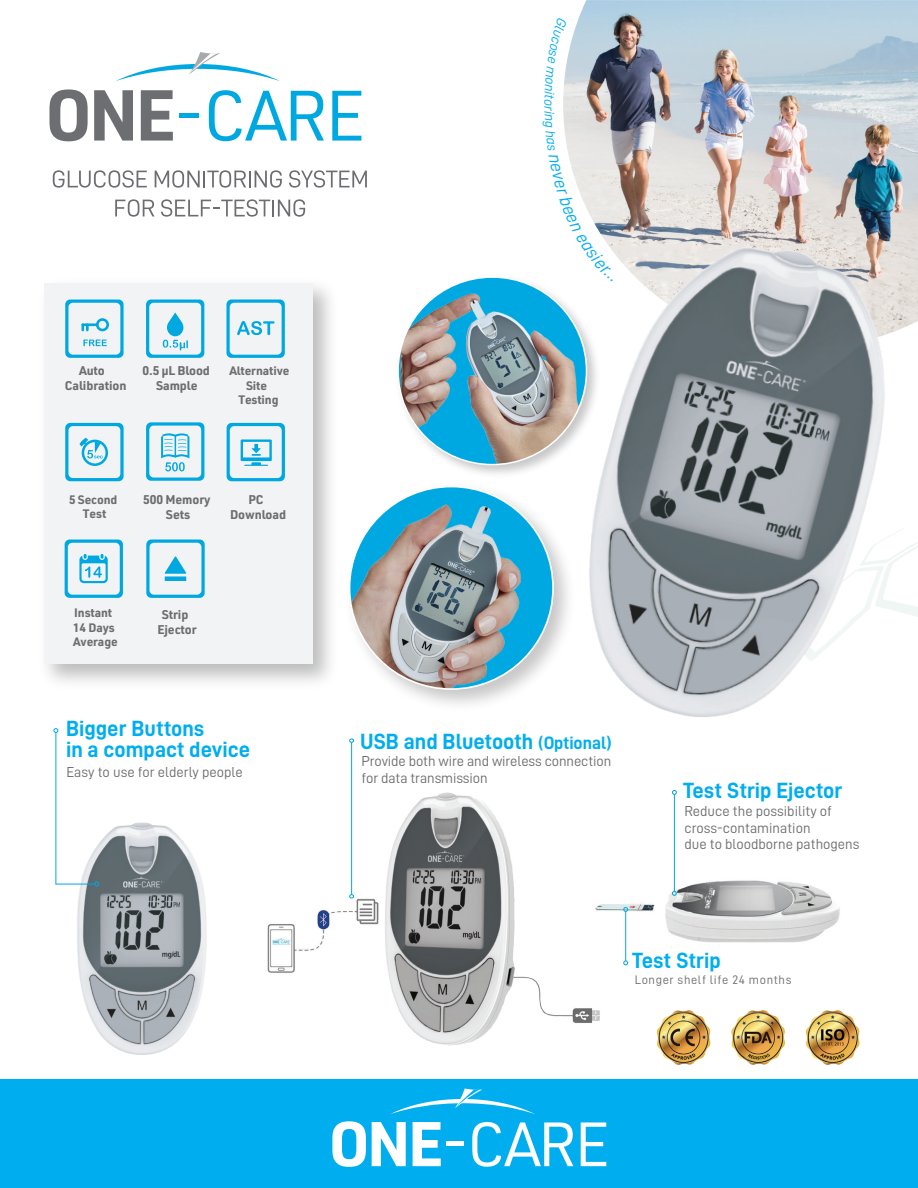
<style>
.page{position:relative;width:918px;height:1188px;background:#fff}
.page>*{position:absolute;margin:0;border:0;box-sizing:border-box;transform-origin:0 0}
.t1{font:22.05px/20.7px "D DIN Bold";color:#00aeef}
.t2{font:14.55px/16.5px "D DIN";color:#6c6d70}
.t3{font:13.95px "D DIN Italic";color:#00aeef}
.t4{font:700 12.45px/14.9px "URWDIN";letter-spacing:-.005em;color:#6d6e71;text-align:center}
.t5{font:12.45px "D DIN";letter-spacing:.05em;color:#6c6d70}
.t6{font:700 12px/14.4px "URWDIN";letter-spacing:-.005em;color:#6d6e71;text-align:center}
.s1{font-size:18px}
</style>
<div class="page">
<div style="left:0;top:1080px;width:918px;height:108px;background:#00aeef"></div>
<svg style="left:53px;top:170px;width:94px;height:18px"></svg>
<svg style="left:155px;top:170px;width:127px;height:18px"></svg>
<svg style="left:289px;top:170px;width:78px;height:18px"></svg>
<svg style="left:115px;top:199px;width:39px;height:18px"></svg>
<svg style="left:161px;top:199px;width:144px;height:18px"></svg>
<svg style="left:116px;top:52px;width:164px;height:29px"></svg>
<svg style="left:49px;top:89px;width:39px;height:52px"></svg>
<svg style="left:94px;top:90px;width:39px;height:51px"></svg>
<svg style="left:141px;top:90px;width:32px;height:51px"></svg>
<div style="left:179px;top:113px;width:20px;height:5px;background:#00a8e2"></div>
<svg style="left:209px;top:90px;width:115px;height:51px"></svg>
<svg style="left:332px;top:91px;width:29px;height:50px"></svg>
<img style="left:267px;top:784px;width:304px;height:262px">
<img style="left:571px;top:801px;width:269px;height:223px">
<img style="left:563px;top:0;width:355px;height:191px">
<img style="left:589px;top:191px;width:329px;height:526px">
<img style="left:69px;top:822px;width:138px;height:233px">
<hr style="left:625px;top:911px;width:1px;height:50px;background:#00a8e2">
<hr style="left:56px;top:732px;width:1px;height:152px;background:#00a8e2">
<svg style="left:54px;top:728px;width:4px;height:5px"></svg>
<svg style="left:95px;top:882px;width:4px;height:4px"></svg>
<hr style="left:56px;top:884px;width:39px;height:1px;background:#00a8e2">
<hr style="left:351px;top:742px;width:1px;height:153px;background:#00a8e2">
<svg style="left:349px;top:739px;width:5px;height:4px"></svg>
<svg style="left:349px;top:894px;width:5px;height:4px"></svg>
<hr style="left:674px;top:794px;width:1px;height:97px;background:#00a8e2">
<svg style="left:672px;top:790px;width:5px;height:5px"></svg>
<svg style="left:672px;top:891px;width:5px;height:5px"></svg>
<svg style="left:623px;top:907px;width:5px;height:5px"></svg>
<svg style="left:623px;top:961px;width:5px;height:4px"></svg>
<div style="left:44px;top:283px;width:269px;height:381px;background:#f2f3f4"></div>
<svg style="left:226px;top:300px;width:59px;height:58px"></svg>
<svg style="left:65px;top:300px;width:59px;height:58px"></svg>
<svg style="left:146px;top:300px;width:58px;height:58px"></svg>
<svg style="left:65px;top:540px;width:58px;height:58px"></svg>
<svg style="left:146px;top:540px;width:59px;height:58px"></svg>
<div style="left:165px;top:576px;width:21px;height:5px;background:#00a8e2"></div>
<svg style="left:227px;top:423px;width:58px;height:58px"></svg>
<svg style="left:146px;top:422px;width:58px;height:59px"></svg>
<svg style="left:65px;top:423px;width:59px;height:58px"></svg>
<img style="left:644px;top:1009px;width:216px;height:56px">
<img style="left:350px;top:492px;width:203px;height:197px">
<img style="left:421px;top:282px;width:184px;height:210px">
<img style="left:401px;top:286px;width:186px;height:179px">
<svg style="left:391px;top:1088px;width:144px;height:26px"></svg>
<svg style="left:332px;top:1121px;width:34px;height:46px"></svg>
<svg style="left:372px;top:1122px;width:34px;height:44px"></svg>
<svg style="left:413px;top:1122px;width:28px;height:44px"></svg>
<hr style="left:446px;top:1142px;width:18px;height:4px;background:#fff">
<svg style="left:472px;top:1122px;width:101px;height:45px"></svg>
<svg style="left:581px;top:1122px;width:25px;height:44px"></svg>
<svg style="left:563px;top:18px;width:4px;height:81px"></svg>
<svg style="left:563px;top:106px;width:50px;height:176px"></svg>
<p class="t3" style="left:557px;top:99px;width:9px;rotate:90deg">o</p>
<p class="t4" style="left:65px;top:363px;width:63px;text-align:left;text-indent:14px">Auto<br>Calibration</p>
<p class="t4" style="left:143px;top:363px;width:69px">0.5 µL Blood<br>Sample</p>
<p class="t6" style="left:229px;top:363px;width:61px">Alternative<br>Site<br>Testing</p>
<p class="t6" style="left:69px;top:492px;width:50px">5 Second<br>Test</p>
<p class="t4" style="left:143px;top:491px;width:69px">500 Memory<br>Sets</p>
<p class="t4" style="left:230px;top:491px;width:58px">PC<br>Download</p>
<p class="t6" style="left:73px;top:605px;width:46px;text-align:left">Instant<br>14 Days<br>Average</p>
<p class="t4" style="left:157px;top:606px;width:41px">Strip<br>Ejector</p>
<h1 class="t1" style="left:66px;top:718px;width:186px">Bigger Buttons<br>in a compact device</h1>
<h1 class="t1" style="left:360px;top:731px;width:253px">USB and Bluetooth <span class="s1">(Optional)</span></h1>
<p class="t2" style="left:66px;top:763px;width:178px">Easy to use for elderly people</p>
<p class="t2" style="left:361px;top:753px;width:251px">Provide both wire and wireless connection for data transmission</p>
<h1 class="t1" style="left:683px;top:779px;width:161px">Test Strip Ejector</h1>
<p class="t2" style="left:684px;top:803px;width:177px">Reduce the possibility of cross-contamination<br>due to bloodborne pathogens</p>
<h1 class="t1" style="left:632px;top:950px;width:90px">Test Strip</h1>
<p class="t5" style="left:635px;top:973px;width:158px">Longer shelf life 24 months</p>
</div>
